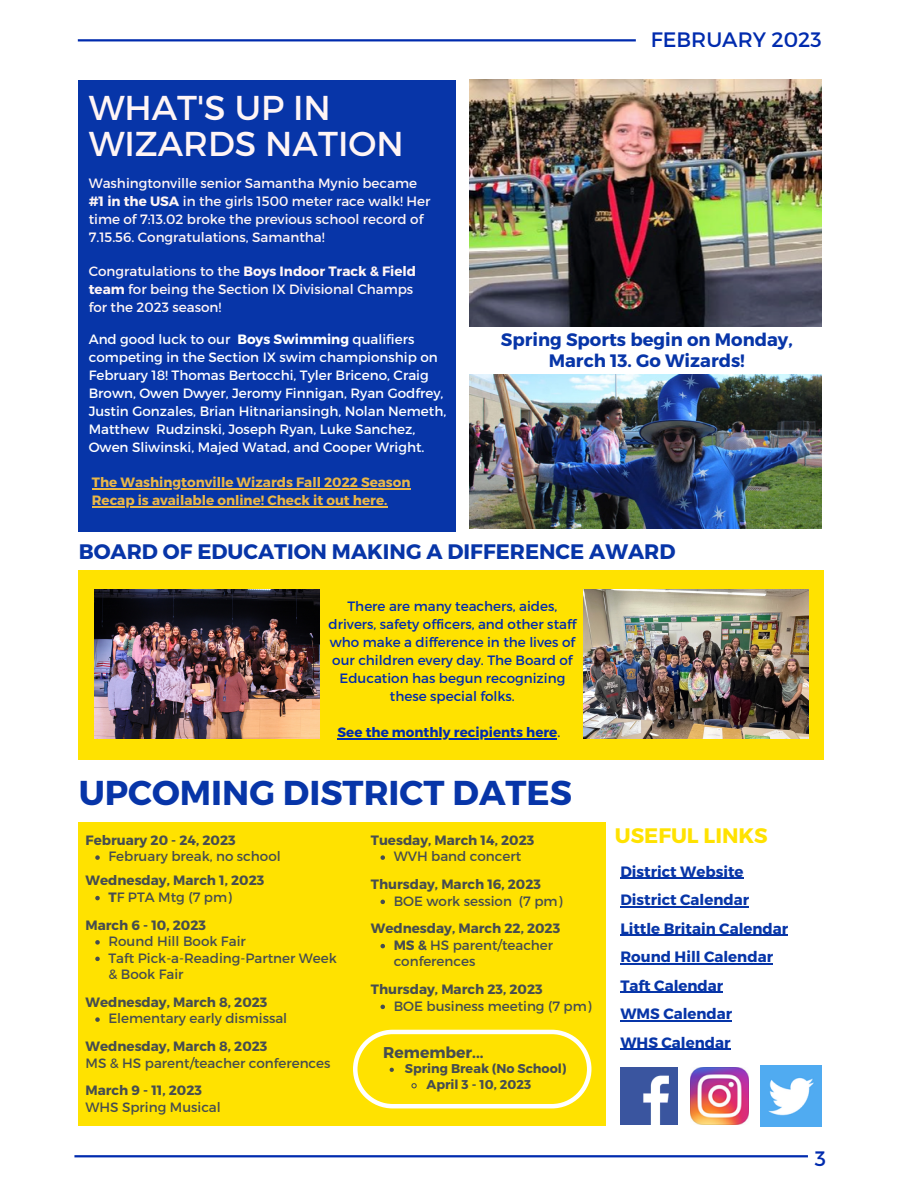
<style>
.page{position:relative;width:918px;height:1188px;background:#fff}
.page>*{position:absolute;margin:0;border:0;box-sizing:border-box;transform-origin:0 0}
.t1{font:34.5px/36px "Montserrat";color:#fff5f5}
.t2{font:700 34.5px "Montserrat";color:#0735a8}
.t3{font:700 21px "Montserrat";color:#0735a8}
.t4{font:700 21px "Montserrat";color:#ffe200}
.t5{font:20.85px "Montserrat";color:#002bae}
.t6{font:700 18px/21.3px "Montserrat";color:#0735a8;text-align:center}
.t7{font:700 15.6px "Montserrat";color:#464d50}
.t8{font:700 15px/28.5px "Montserrat";color:#0735a8}
.t9{font:13.5px/18px "Montserrat";color:#fff}
.t10{font:13.5px/18px "Montserrat";color:#fff5f5}
.t11{font:13.5px/16.5px "Montserrat";color:#464d50}
.t12{font:700 13.5px "Montserrat";color:#464d50}
.t13{font:13.5px/18px "Montserrat";color:#002bae;text-align:center}
.t14{font:700 13.5px/18px "Montserrat";color:#ebb847}
.t15{font:700 13.5px "Montserrat";color:#002bae}
.t16{font:700 12.75px/15.9px "Montserrat";color:#464d50}
.s1{font-weight:700}
.s2{font-weight:400}
</style>
<div class="page">
<div style="left:78px;top:80px;width:378px;height:451px;background:#0735a8"></div>
<div style="left:79px;top:822px;width:527px;height:304px;background:#ffe200"></div>
<hr style="left:74px;top:1155px;width:734px;height:2px;background:#002bae">
<img style="left:620px;top:1068px;width:58px;height:57px">
<img style="left:691px;top:1068px;width:57px;height:57px">
<img style="left:761px;top:1066px;width:60px;height:61px">
<hr style="left:78px;top:39px;width:558px;height:2px;background:#002bae">
<div style="left:79px;top:570px;width:745px;height:189px;background:#ffe200"></div>
<img style="left:94px;top:589px;width:225px;height:150px">
<img style="left:583px;top:589px;width:225px;height:150px">
<img style="left:470px;top:80px;width:352px;height:246px">
<img style="left:470px;top:375px;width:352px;height:154px">
<svg style="left:95px;top:855px;width:5px;height:5px"></svg>
<svg style="left:95px;top:896px;width:5px;height:4px"></svg>
<svg style="left:95px;top:940px;width:5px;height:5px"></svg>
<svg style="left:95px;top:957px;width:5px;height:4px"></svg>
<svg style="left:95px;top:1017px;width:5px;height:5px"></svg>
<svg style="left:381px;top:855px;width:4px;height:5px"></svg>
<svg style="left:381px;top:900px;width:4px;height:4px"></svg>
<svg style="left:381px;top:944px;width:4px;height:4px"></svg>
<svg style="left:381px;top:1005px;width:4px;height:4px"></svg>
<hr style="left:620px;top:906px;width:129px;height:2px;background:#0735a8">
<hr style="left:620px;top:963px;width:153px;height:2px;background:#0735a8">
<hr style="left:620px;top:992px;width:103px;height:1px;background:#0735a8">
<hr style="left:620px;top:935px;width:168px;height:1px;background:#0735a8">
<hr style="left:620px;top:878px;width:124px;height:1px;background:#0735a8">
<hr style="left:338px;top:738px;width:219px;height:2px;background:#002bae">
<hr style="left:92px;top:488px;width:319px;height:1px;background:#ebb847">
<hr style="left:92px;top:506px;width:295px;height:1px;background:#ebb847">
<svg style="left:353px;top:1030px;width:238px;height:78px"></svg>
<hr style="left:620px;top:1020px;width:112px;height:2px;background:#0735a8">
<hr style="left:620px;top:1049px;width:110px;height:1px;background:#0735a8">
<h1 class="t1" style="left:89px;top:88px;width:316px">WHAT'S UP IN<br>WIZARDS NATION</h1>
<p class="t10" style="left:89px;top:173px;width:343px">Washingtonville senior Samantha Mynio became <span class="s1">#1 in the USA</span> in the girls 1500 meter race walk! Her time of 7:13.02 broke the previous school record of 7.15.56. Congratulations, Samantha!</p>
<p class="t10" style="left:89px;top:261px;width:329px">Congratulations to the <span class="s1">Boys Indoor Track &amp; Field team</span> for being the Section IX Divisional Champs for the 2023 season!</p>
<p class="t9" style="left:89px;top:330px;width:359px">And good luck to our <span class="s1">Boys Swimming</span> qualifiers competing in the Section IX swim championship on February 18! Thomas Bertocchi, Tyler Briceno, Craig Brown, Owen Dwyer, Jeromy Finnigan, Ryan Godfrey, Justin Gonzales, Brian Hitnariansingh, Nolan Nemeth, Matthew Rudzinski, Joseph Ryan, Luke Sanchez, Owen Sliwinski, Majed Watad, and Cooper Wright.</p>
<p class="t14" style="left:92px;top:472px;width:320px">The Washingtonville Wizards Fall 2022 Season<br>Recap is available online! Check it out here.</p>
<h3 class="t5" style="left:651px;top:26px;width:172px">FEBRUARY 2023</h3>
<h3 class="t6" style="left:501px;top:328px;width:293px">Spring Sports begin on Monday,<br>March 13. Go Wizards!</h3>
<h2 class="t3" style="left:79px;top:537px;width:598px">BOARD OF EDUCATION MAKING A DIFFERENCE AWARD</h2>
<p class="t13" style="left:329px;top:597px;width:249px">There are many teachers, aides, drivers, safety officers, and other staff who make a difference in the lives of our children every day. The Board of Education has begun recognizing these special folks.</p>
<p class="t15" style="left:338px;top:724px;width:224px">See the monthly recipients here<span class="s2">.</span></p>
<h1 class="t2" style="left:79px;top:770px;width:495px">UPCOMING DISTRICT DATES</h1>
<p class="t12" style="left:86px;top:831px;width:152px">February 20 - 24, 2023</p>
<p class="t12" style="left:86px;top:872px;width:180px">Wednesday, March 1, 2023</p>
<p class="t12" style="left:86px;top:916px;width:122px">March 6 - 10, 2023</p>
<p class="t11" style="left:108px;top:848px;width:174px">February break, no school</p>
<p class="t11" style="left:108px;top:888px;width:125px"><span class="s1">T</span>F PTA Mtg (7 pm)</p>
<p class="t11" style="left:108px;top:932px;width:230px">Round Hill Book Fair<br>Taft Pick-a-Reading-Partner Week &amp; Book Fair</p>
<p class="t11" style="left:108px;top:1010px;width:180px">Elementary early dismissal</p>
<p class="t12" style="left:86px;top:993px;width:183px">Wednesday, March 8, 2023</p>
<p class="t12" style="left:86px;top:1038px;width:183px">Wednesday, March 8, 2023</p>
<p class="t11" style="left:86px;top:1054px;width:247px">MS &amp; HS parent/teacher conferences</p>
<p class="t12" style="left:86px;top:1082px;width:118px">March 9 - 11, 2023</p>
<p class="t11" style="left:86px;top:1098px;width:137px">WHS Spring Musical</p>
<p class="t12" style="left:371px;top:831px;width:165px">Tuesday, March 14, 2023</p>
<p class="t12" style="left:371px;top:876px;width:172px">Thursday, March 16, 2023</p>
<p class="t12" style="left:371px;top:920px;width:191px">Wednesday, March 22, 2023</p>
<p class="t11" style="left:394px;top:848px;width:129px">WVH band concert</p>
<p class="t11" style="left:394px;top:892px;width:170px">BOE work session (7 pm)</p>
<p class="t11" style="left:394px;top:936px;width:161px"><span class="s1">MS &amp;</span> HS parent/teacher conferences</p>
<p class="t11" style="left:394px;top:997px;width:199px">BOE business meeting (7 pm)</p>
<p class="t12" style="left:371px;top:981px;width:173px">Thursday, March 23, 2023</p>
<p class="t7" style="left:383px;top:1042px;width:102px">Remember...</p>
<p class="t16" style="left:427px;top:1060px;width:141px;text-indent:-22px">Spring Break (No School)<br>April 3 - 10, 2023</p>
<h2 class="t4" style="left:615px;top:822px;width:154px">USEFUL LINKS</h2>
<p class="t8" style="left:620px;top:856px;width:125px">District Website</p>
<p class="t8" style="left:620px;top:885px;width:130px">District Calendar</p>
<p class="t8" style="left:620px;top:913px;width:169px">Little Britain Calendar</p>
<p class="t8" style="left:620px;top:942px;width:154px">Round Hill Calendar<br>Taft Calendar</p>
<p class="t8" style="left:620px;top:999px;width:113px">WMS Calendar<br>WHS Calendar</p>
<h3 class="t5" style="left:815px;top:1145px;width:13px">3</h3>
</div>
